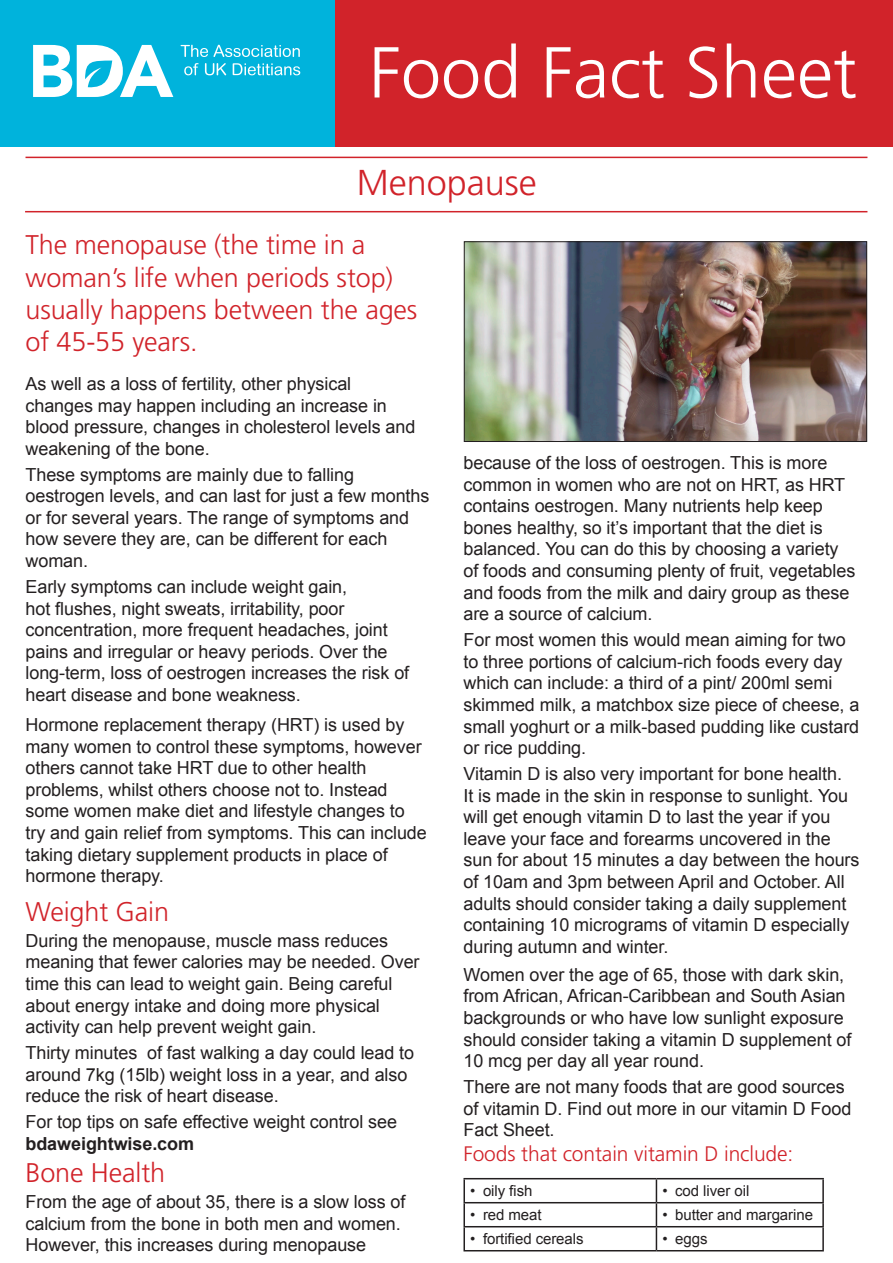
<style>
.page{position:relative;width:893px;height:1263px;background:#fff}
.page>*{position:absolute;margin:0;border:0;box-sizing:border-box;transform-origin:0 0}
.t1{font:300 72px "Frutiger LT Pro";color:#fff}
.Fact_Sheet_Title{font:300 36px "Frutiger LT Pro";color:#d1232a}
.Intro_paragraph{font:300 27px/32.4px "Frutiger LT Pro";letter-spacing:-.005em;color:#d1232a}
.Body{font:300 27px "Frutiger LT Pro";letter-spacing:-.005em;color:#d1232a}
.Body-2{font:300 21px "Frutiger LT Pro";letter-spacing:-.005em;color:#d1232a}
.Body-3{font:18px/21.6px "Arial";letter-spacing:-.005em;color:#231f20}
.Intro_paragraph-2{font:18px/21.6px "Arial";letter-spacing:-.005em;color:#231f20}
.t2{font:15px "Arial";letter-spacing:-.005em;color:#231f20}
.s1{font-weight:700}
</style>
<div class="page">
<hr style="left:26px;top:157px;width:841px;height:1px;background:#d1232a">
<hr style="left:25px;top:211px;width:842px;height:1px;background:#d1232a">
<div style="left:0;top:0;width:893px;height:147px;background:#d1232a"></div>
<div style="left:0;top:0;width:334px;height:146px;background:#00b3dc"></div>
<svg style="left:33px;top:45px;width:140px;height:52px"></svg>
<svg style="left:181px;top:45px;width:119px;height:12px"></svg>
<svg style="left:184px;top:63px;width:15px;height:12px"></svg>
<svg style="left:205px;top:63px;width:21px;height:12px"></svg>
<svg style="left:233px;top:63px;width:67px;height:12px"></svg>
<img style="left:466px;top:243px;width:399px;height:197px">
<div style="left:464px;top:241px;width:403px;height:201px;border:1px solid #231f20"></div>
<hr style="left:463px;top:1178px;width:193px;height:1px;background:#231f20">
<hr style="left:463px;top:1179px;width:2px;height:23px;background:#231f20">
<hr style="left:656px;top:1178px;width:168px;height:1px;background:#231f20">
<hr style="left:822px;top:1179px;width:2px;height:23px;background:#231f20">
<hr style="left:463px;top:1202px;width:193px;height:1px;background:#231f20">
<hr style="left:463px;top:1203px;width:2px;height:23px;background:#231f20">
<hr style="left:656px;top:1202px;width:168px;height:1px;background:#231f20">
<hr style="left:822px;top:1203px;width:2px;height:23px;background:#231f20">
<hr style="left:463px;top:1226px;width:193px;height:1px;background:#231f20">
<hr style="left:463px;top:1227px;width:2px;height:23px;background:#231f20">
<hr style="left:656px;top:1226px;width:168px;height:1px;background:#231f20">
<svg style="left:656px;top:1179px;width:1px;height:71px"></svg>
<hr style="left:822px;top:1227px;width:2px;height:23px;background:#231f20">
<hr style="left:463px;top:1250px;width:193px;height:1px;background:#231f20">
<hr style="left:656px;top:1250px;width:168px;height:1px;background:#231f20">
<p class="t1" style="left:369px;top:31px;width:490px">Food Fact Sheet</p>
<p class="Fact_Sheet_Title" style="left:357px;top:162px;width:182px">Menopause</p>
<p class="Intro_paragraph" style="left:26px;top:229px;width:393px">The menopause (the time in a woman’s life when periods stop) usually happens between the ages of 45-55 years.</p>
<p class="Intro_paragraph-2" style="left:26px;top:373px;width:391px">As well as a loss of fertility, other physical changes may happen including an increase in blood pressure, changes in cholesterol levels and weakening of the bone.</p>
<p class="Intro_paragraph-2" style="left:26px;top:464px;width:405px">These symptoms are mainly due to falling oestrogen levels, and can last for just a few months or for several years. The range of symptoms and how severe they are, can be different for each woman.</p>
<p class="Intro_paragraph-2" style="left:26px;top:576px;width:385px">Early symptoms can include weight gain,<br>hot flushes, night sweats, irritability, poor concentration, more frequent headaches, joint pains and irregular or heavy periods. Over the long-term, loss of oestrogen increases the risk of heart disease and bone weakness.</p>
<p class="Intro_paragraph-2" style="left:26px;top:714px;width:403px">Hormone replacement therapy (HRT) is used by many women to control these symptoms, however others cannot take HRT due to other health problems, whilst others choose not to. Instead some women make diet and lifestyle changes to try and gain relief from symptoms. This can include taking dietary supplement products in place of hormone therapy.</p>
<p class="Body" style="left:26px;top:896px;width:145px">Weight Gain</p>
<p class="Body-3" style="left:26px;top:930px;width:396px">During the menopause, muscle mass reduces meaning that fewer calories may be needed. Over time this can lead to weight gain. Being careful about energy intake and doing more physical activity can help prevent weight gain.</p>
<p class="Body-3" style="left:26px;top:1042px;width:390px">Thirty minutes of fast walking a day could lead to around 7kg (15lb) weight loss in a year, and also reduce the risk of heart disease.</p>
<p class="Body-3" style="left:26px;top:1111px;width:373px">For top tips on safe effective weight control see <span class="s1">bdaweightwise.com</span></p>
<p class="Body" style="left:26px;top:1157px;width:141px">Bone Health</p>
<p class="Body-3" style="left:26px;top:1191px;width:381px">From the age of about 35, there is a slow loss of calcium from the bone in both men and women.<br>However, this increases during menopause</p>
<p class="Body-3" style="left:463px;top:452px;width:393px">because of the loss of oestrogen. This is more common in women who are not on HRT, as HRT contains oestrogen. Many nutrients help keep bones healthy, so it’s important that the diet is balanced. You can do this by choosing a variety of foods and consuming plenty of fruit, vegetables and foods from the milk and dairy group as these are a source of calcium.</p>
<p class="Body-3" style="left:463px;top:629px;width:397px">For most women this would mean aiming for two to three portions of calcium-rich foods every day which can include: a third of a pint/ 200ml semi skimmed milk, a matchbox size piece of cheese, a small yoghurt or a milk-based pudding like custard or rice pudding.</p>
<p class="Body-3" style="left:463px;top:763px;width:398px">Vitamin D is also very important for bone health.<br>It is made in the skin in response to sunlight. You will get enough vitamin D to last the year if you leave your face and forearms uncovered in the sun for about 15 minutes a day between the hours of 10am and 3pm between April and October. All adults should consider taking a daily supplement containing 10 micrograms of vitamin D especially during autumn and winter.</p>
<p class="Body-3" style="left:463px;top:964px;width:389px">Women over the age of 65, those with dark skin, from African, African-Caribbean and South Asian backgrounds or who have low sunlight exposure should consider taking a vitamin D supplement of 10 mcg per day all year round.</p>
<p class="Body-3" style="left:463px;top:1076px;width:389px">There are not many foods that are good sources of vitamin D. Find out more in our vitamin D Food<br>Fact Sheet.</p>
<p class="Body-2" style="left:463px;top:1142px;width:331px">Foods that contain vitamin D include:</p>
<p class="t2" style="left:470px;top:1180px;width:64px">• oily fish</p>
<p class="t2" style="left:662px;top:1180px;width:88px">• cod liver oil</p>
<p class="t2" style="left:470px;top:1204px;width:73px">• red meat</p>
<p class="t2" style="left:662px;top:1204px;width:152px">• butter and margarine</p>
<p class="t2" style="left:470px;top:1228px;width:115px">• fortified cereals</p>
<p class="t2" style="left:662px;top:1228px;width:47px">• eggs</p>
</div>
